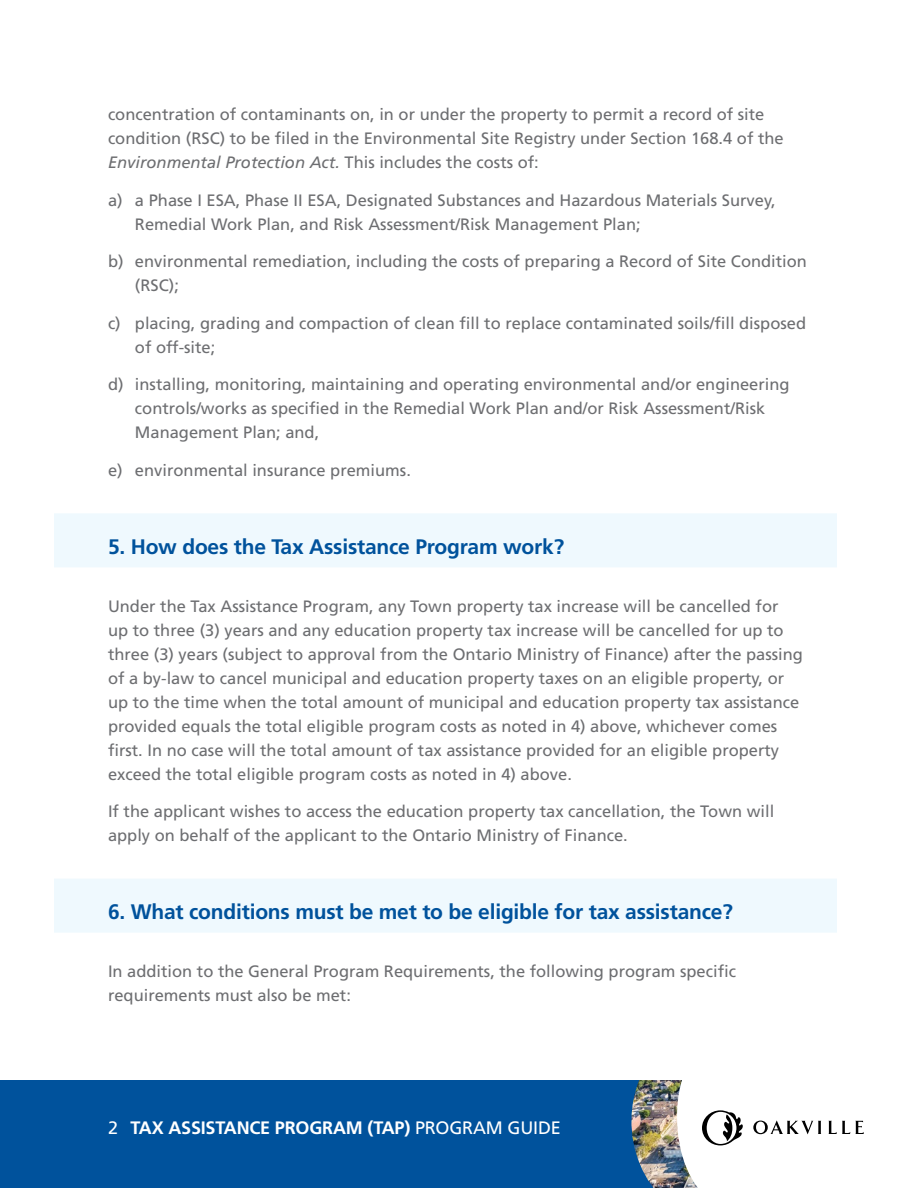
<style>
.page{position:relative;width:918px;height:1188px;background:#fff}
.page>*{position:absolute;margin:0;border:0;box-sizing:border-box;transform-origin:0 0}
.t1{font:700 21px "Frutiger";letter-spacing:-.01em;color:#00529c}
.t2{font:700 18px "Frutiger";letter-spacing:-.01em;color:#fff}
.t3{font:16.5px/24px "Frutiger";color:#6d6e71}
.s1{font-style:italic}
.s2{font-weight:400}
</style>
<div class="page">
<svg style="left:711px;top:1110px;width:32px;height:35px"></svg>
<svg style="left:753px;top:1120px;width:68px;height:14px"></svg>
<svg style="left:828px;top:1121px;width:36px;height:13px"></svg>
<div style="left:0;top:1080px;width:669px;height:108px;background:#00529c"></div>
<img style="left:631px;top:1080px;width:80px;height:108px">
<div style="left:54px;top:879px;width:783px;height:54px;background:#eff9fe"></div>
<div style="left:54px;top:513px;width:783px;height:54px;background:#eff9fe"></div>
<p class="t3" style="left:108px;top:103px;width:677px">concentration of contaminants on, in or under the property to permit a record of site condition (RSC) to be filed in the Environmental Site Registry under Section 168.4 of the<br><span class="s1">Environmental Protection Act.</span> This includes the costs of:</p>
<p class="t3" style="left:135px;top:188px;width:642px;text-indent:-27px">a) a Phase I ESA, Phase II ESA, Designated Substances and Hazardous Materials Survey,<br>Remedial Work Plan, and Risk Assessment/Risk Management Plan;</p>
<p class="t3" style="left:135px;top:250px;width:674px;text-indent:-27px">b) environmental remediation, including the costs of preparing a Record of Site Condition (RSC);</p>
<p class="t3" style="left:135px;top:311px;width:673px;text-indent:-27px">c) placing, grading and compaction of clean fill to replace contaminated soils/fill disposed of off-site;</p>
<p class="t3" style="left:135px;top:373px;width:656px;text-indent:-27px">d) installing, monitoring, maintaining and operating environmental and/or engineering controls/works as specified in the Remedial Work Plan and/or Risk Assessment/Risk<br>Management Plan; and,</p>
<p class="t3" style="left:108px;top:458px;width:304px">e) environmental insurance premiums.</p>
<h3 class="t1" style="left:108px;top:534px;width:458px">5. How does the Tax Assistance Program work?</h3>
<p class="t3" style="left:108px;top:594px;width:696px">Under the Tax Assistance Program, any Town property tax increase will be cancelled for<br>up to three (3) years and any education property tax increase will be cancelled for up to three (3) years (subject to approval from the Ontario Ministry of Finance) after the passing of a by-law to cancel municipal and education property taxes on an eligible property, or up to the time when the total amount of municipal and education property tax assistance provided equals the total eligible program costs as noted in 4) above, whichever comes first. In no case will the total amount of tax assistance provided for an eligible property exceed the total eligible program costs as noted in 4) above.</p>
<p class="t3" style="left:108px;top:800px;width:668px">If the applicant wishes to access the education property tax cancellation, the Town will apply on behalf of the applicant to the Ontario Ministry of Finance.</p>
<h3 class="t1" style="left:108px;top:899px;width:626px">6. What conditions must be met to be eligible for tax assistance?</h3>
<p class="t3" style="left:108px;top:959px;width:630px">In addition to the General Program Requirements, the following program specific requirements must also be met:</p>
<p class="t2" style="left:108px;top:1117px;width:454px"><span class="s2">2</span> TAX ASSISTANCE PROGRAM (TAP) <span class="s2">PROGRAM GUIDE</span></p>
</div>
